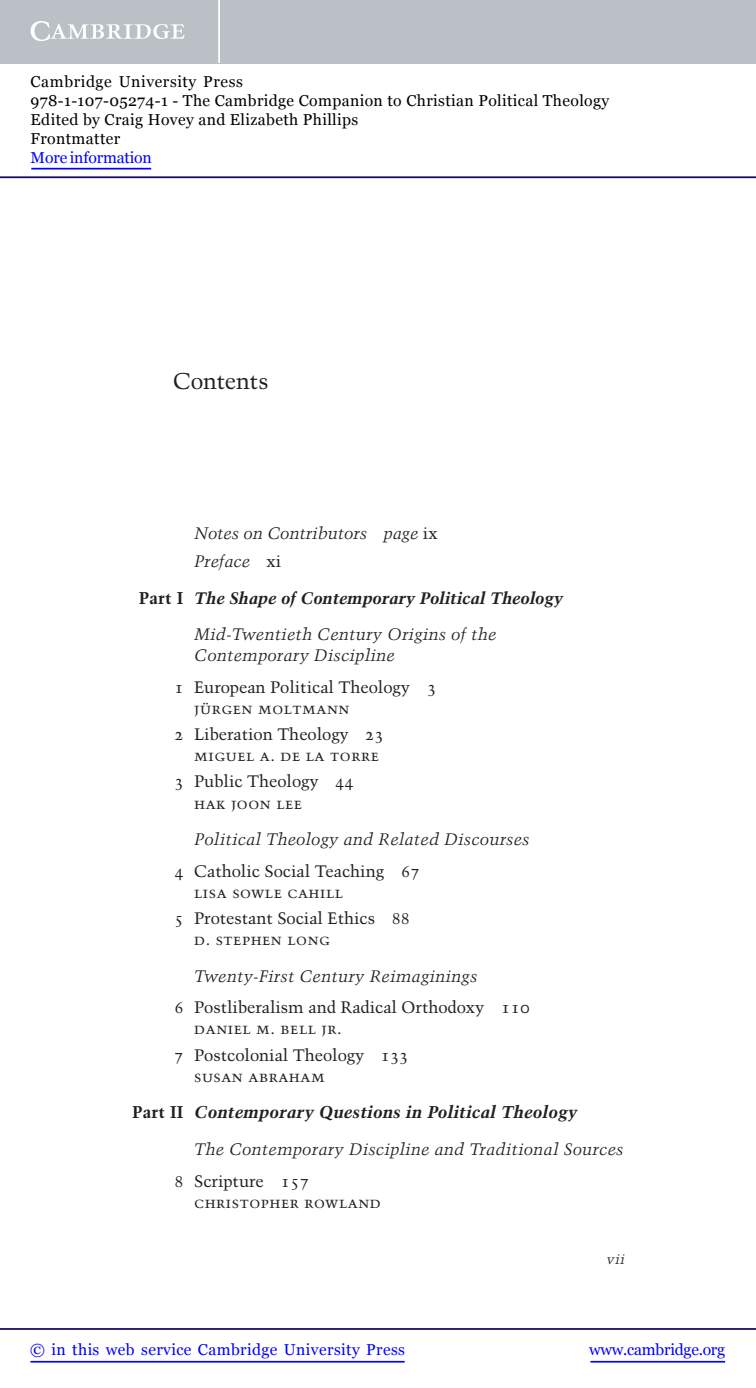
<style>
.page{position:relative;width:756px;height:1388px;background:#fff}
.page>*{position:absolute;margin:0;border:0;box-sizing:border-box;transform-origin:0 0}
.t1{font:22.75px "Trump Mediaeval LT Std";color:#231f20}
.t2{font:italic 700 17.15px "Trump Mediaeval LT Std";letter-spacing:.01em;color:#231f20}
.t3{font:16.62px/21px "Trump Mediaeval LT Std";letter-spacing:.025em;color:#231f20}
.t4{font:italic 16.62px/28px "Trump Mediaeval LT Std";letter-spacing:.01em;color:#231f20}
.t5{font:italic 700 16.62px "Trump Mediaeval LT Std";color:#231f20}
.t6{font:15.75px/18.9px "Georgia";letter-spacing:.025em;color:#000}
.t7{font:15.75px "Georgia";letter-spacing:.025em;color:#00f}
.t8{font:15.75px "Georgia";letter-spacing:-.015em;color:#00f}
.t9{font:15.75px "Georgia";letter-spacing:-.01em;color:#00f}
.t10{font:italic 14px "Trump Mediaeval LT Std";color:#231f20}
.s1{font-style:normal}
.s2{font-style:normal;font-size:17.15px}
</style>
<div class="page">
<hr style="left:591px;top:1361px;width:134px;height:1px;background:#00f">
<hr style="left:0;top:1328px;width:756px;height:2px;background:#150666">
<hr style="left:31px;top:1361px;width:374px;height:1px;background:#00f">
<div style="left:0;top:0;width:756px;height:63px;background:#bac0c6"></div>
<svg style="left:31px;top:21px;width:154px;height:20px"></svg>
<hr style="left:218px;top:0;width:2px;height:63px;background:#fff">
<hr style="left:0;top:176px;width:756px;height:2px;background:#150666">
<hr style="left:31px;top:168px;width:120px;height:1px;background:#00f">
<p class="t6" style="left:31px;top:73px;width:580px">Cambridge University Press<br>978-1-107-05274-1 - The Cambridge Companion to Christian Political Theology Edited by Craig Hovey and Elizabeth Phillips<br>Frontmatter</p>
<p class="t9" style="left:31px;top:148px;width:123px">More information</p>
<h1 class="t1" style="left:173px;top:372px;width:97px">Contents</h1>
<p class="t4" style="left:194px;top:520px;width:245px">Notes on Contributors page <span class="s1">ix<br></span>Preface <span class="s1">xi</span></p>
<p class="t5" style="left:139px;top:591px;width:426px"><span class="s2">Part I</span> The Shape of Contemporary Political Theology</p>
<p class="t4" style="left:194px;top:625px;width:304px;line-height:21px">Mid-Twentieth Century Origins of the<br>Contemporary Discipline</p>
<p class="t3" style="left:194px;top:678px;width:244px;text-indent:-20px">1 European Political Theology 3<br>Jürgen Moltmann</p>
<p class="t3" style="left:175px;top:725px;width:211px;text-align:right">2 Liberation Theology 23<br>Miguel A. De La Torre</p>
<p class="t3" style="left:194px;top:772px;width:161px;text-indent:-20px">3 Public Theology 44<br>Hak Joon Lee</p>
<p class="t4" style="left:194px;top:826px;width:337px">Political Theology and Related Discourses</p>
<p class="t3" style="left:194px;top:861px;width:227px;text-indent:-20px">4 Catholic Social Teaching 67<br>Lisa Sowle Cahill</p>
<p class="t3" style="left:194px;top:909px;width:217px;text-indent:-20px">5 Protestant Social Ethics 88<br>D. Stephen Long</p>
<p class="t4" style="left:194px;top:963px;width:285px">Twenty-First Century Reimaginings</p>
<p class="t3" style="left:194px;top:998px;width:337px;text-indent:-20px">6 Postliberalism and Radical Orthodoxy 110<br>Daniel M. Bell Jr.</p>
<p class="t3" style="left:194px;top:1045px;width:216px;text-indent:-20px">7 Postcolonial Theology 133<br>Susan Abraham</p>
<p class="t2" style="left:132px;top:1105px;width:447px"><span class="s1">Part II</span> Contemporary Questions in Political Theology</p>
<p class="t4" style="left:194px;top:1136px;width:431px">The Contemporary Discipline and Traditional Sources</p>
<p class="t3" style="left:194px;top:1171px;width:188px;text-indent:-20px">8 Scripture 157<br>Christopher Rowland</p>
<p class="t10" style="left:607px;top:1253px;width:19px">vii</p>
<p class="t7" style="left:30px;top:1339px;width:376px">© in this web service Cambridge University Press</p>
<p class="t8" style="left:589px;top:1339px;width:137px">www.cambridge.org</p>
</div>
